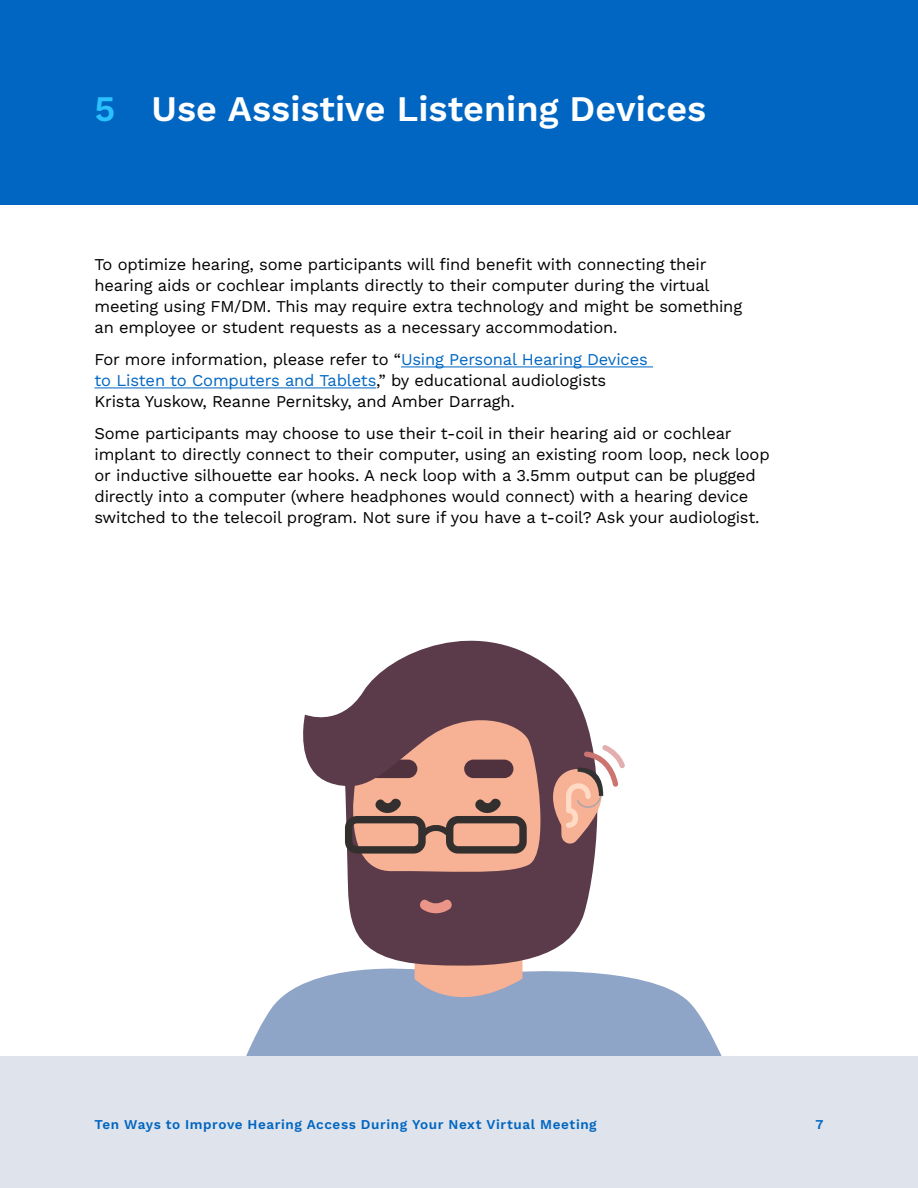
<style>
.page{position:relative;width:918px;height:1188px;background:#fff}
.page>*{position:absolute;margin:0;border:0;box-sizing:border-box;transform-origin:0 0}
.t1{font:600 36px "Work Sans";color:#fff}
.t2{font:16.5px/21px "Work Sans";letter-spacing:-.01em;color:#000}
.t3{font:600 13.5px "Work Sans";letter-spacing:.04em;color:#0066c2}
.s1{color:#2bc1fe}
.s2{color:#0066c2}
</style>
<div class="page">
<svg style="left:246px;top:969px;width:476px;height:87px;fill:#8ea5c7"></svg>
<svg style="left:415px;top:969px;width:107px;height:51px;background:#bbaab0"></svg>
<svg style="left:303px;top:640px;width:287px;height:329px;fill:#5b3b49"></svg>
<svg style="left:417px;top:897px;width:38px;height:18px"></svg>
<svg style="left:345px;top:696px;width:280px;height:192px;background:#a87e79"></svg>
<div style="left:0;top:1056px;width:918px;height:132px;background:#dfe3eb"></div>
<div style="left:0;top:0;width:918px;height:204px;background:#0066c2"></div>
<hr style="left:401px;top:367px;width:252px;height:1px;background:#0066c2">
<hr style="left:94px;top:388px;width:282px;height:1px;background:#0066c2">
<h1 class="t1" style="left:94px;top:82px;width:613px"><span class="s1">5</span> Use Assistive Listening Devices</h1>
<p class="t2" style="left:94px;top:254px;width:649px">To optimize hearing, some participants will find benefit with connecting their hearing aids or cochlear implants directly to their computer during the virtual meeting using FM/DM. This may require extra technology and might be something an employee or student requests as a necessary accommodation.</p>
<p class="t2" style="left:94px;top:348px;width:555px">For more information, please refer to “<span class="s2">Using Personal Hearing Devices to Listen to Computers and Tablets</span>,” by educational audiologists<br>Krista Yuskow, Reanne Pernitsky, and Amber Darragh.</p>
<p class="t2" style="left:94px;top:422px;width:677px">Some participants may choose to use their t-coil in their hearing aid or cochlear implant to directly connect to their computer, using an existing room loop, neck loop or inductive silhouette ear hooks. A neck loop with a 3.5mm output can be plugged directly into a computer (where headphones would connect) with a hearing device switched to the telecoil program. Not sure if you have a t-coil? Ask your audiologist.</p>
<p class="t3" style="left:94px;top:1115px;width:504px">Ten Ways to Improve Hearing Access During Your Next Virtual Meeting</p>
<p class="t3" style="left:816px;top:1115px;width:9px">7</p>
</div>
